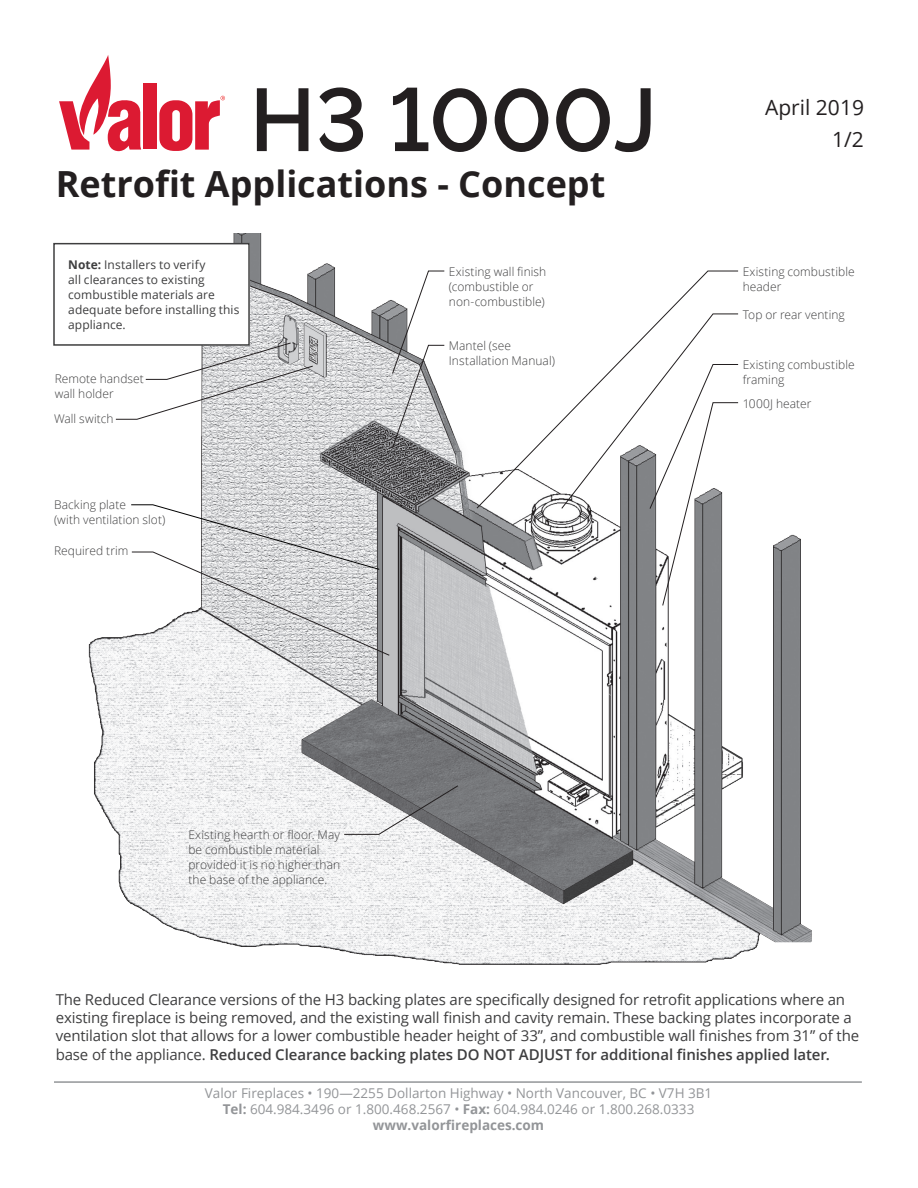
<style>
.page{position:relative;width:918px;height:1188px;background:#fff}
.page>*{position:absolute;margin:0;border:0;box-sizing:border-box;transform-origin:0 0}
.Valor_Line_ID{font:600 88.5px "Raleway";color:#231f20}
.Document_Title{font:700 36px "Open Sans";color:#231f20}
.t1{font:21px "Open Sans";color:#231f20}
.Table_text{font:15px/18px "Open Sans";letter-spacing:-.01em;color:#3e3e3f}
.Table_text-2{font:600 15px "Open Sans";letter-spacing:-.005em;color:#3e3e3f}
.t2{font:13.5px/16.2px "Open Sans";color:#939598;text-align:center}
.CAPTION_light_L_alig{font:300 12px/15px "Open Sans";letter-spacing:.005em;color:#3e3e3f}
.t3{font:12px/15px "Open Sans";letter-spacing:.005em;color:#3e3e3f}
.s1{font-weight:700}
.s2{font-weight:400}
</style>
<div class="page">
<hr style="left:54px;top:1081px;width:808px;height:2px;background:#939598">
<div style="left:143px;top:83px;width:14px;height:66px;background:#dc1a32"></div>
<svg style="left:59px;top:55px;width:82px;height:96px"></svg>
<svg style="left:159px;top:96px;width:66px;height:55px"></svg>
<img style="left:54px;top:233px;width:758px;height:732px">
<svg style="left:476px;top:270px;width:263px;height:239px"></svg>
<svg style="left:343px;top:785px;width:116px;height:50px"></svg>
<svg style="left:130px;top:504px;width:260px;height:152px"></svg>
<div style="left:54px;top:244px;width:195px;height:101px;background:#fff"></div>
<div style="left:53px;top:243px;width:197px;height:103px;border:2px solid #3e3e3f"></div>
<svg style="left:115px;top:342px;width:199px;height:78px"></svg>
<svg style="left:561px;top:313px;width:178px;height:293px"></svg>
<svg style="left:392px;top:270px;width:53px;height:179px"></svg>
<p class="Valor_Line_ID" style="left:250px;top:69px;width:409px">H3 1000J</p>
<p class="Document_Title" style="left:56px;top:158px;width:551px">Retrofit Applications - Concept</p>
<p class="t3" style="left:68px;top:257px;width:173px"><span class="s1">Note:</span> Installers to verify<br>all clearances to existing combustible materials are adequate before installing this appliance.</p>
<p class="CAPTION_light_L_alig" style="left:55px;top:371px;width:91px">Remote handset</p>
<p class="CAPTION_light_L_alig" style="left:55px;top:386px;width:61px">wall holder</p>
<p class="CAPTION_light_L_alig" style="left:54px;top:411px;width:61px">Wall switch</p>
<p class="CAPTION_light_L_alig" style="left:54px;top:497px;width:73px">Backing plate</p>
<p class="CAPTION_light_L_alig" style="left:54px;top:512px;width:113px">(with ventilation slot)</p>
<p class="CAPTION_light_L_alig" style="left:54px;top:542px;width:76px">Required trim</p>
<p class="CAPTION_light_L_alig" style="left:449px;top:264px;width:99px">Existing wall finish (combustible or non-combustible)</p>
<p class="CAPTION_light_L_alig" style="left:449px;top:338px;width:108px">Mantel (see<br>Installation Manual)</p>
<p class="t1" style="left:765px;top:93px;width:100px">April 2019</p>
<p class="t1" style="left:832px;top:125px;width:33px">1/2</p>
<p class="CAPTION_light_L_alig" style="left:743px;top:264px;width:114px">Existing combustible header</p>
<p class="CAPTION_light_L_alig" style="left:743px;top:307px;width:104px">Top or rear venting</p>
<p class="CAPTION_light_L_alig" style="left:743px;top:357px;width:114px">Existing combustible framing</p>
<p class="CAPTION_light_L_alig" style="left:743px;top:395px;width:70px">1000J heater</p>
<p class="CAPTION_light_L_alig" style="left:188px;top:827px;width:153px">Existing hearth or floor. May be combustible material provided it is no higher than the base of the appliance.</p>
<p class="Table_text" style="left:56px;top:990px;width:805px">The Reduced Clearance versions of the H3 backing plates are specifically designed for retrofit applications where an existing fireplace is being removed, and the existing wall finish and cavity remain. These backing plates incorporate a ventilation slot that allows for a lower combustible header height of 33”, and combustible wall finishes from 31” of the</p>
<p class="Table_text-2" style="left:56px;top:1044px;width:776px"><span class="s2">base of the appliance.</span> Reduced Clearance backing plates DO NOT ADJUST for additional finishes applied later.</p>
<p class="t2" style="left:205px;top:1085px;width:509px">Valor Fireplaces • 190—2255 Dollarton Highway • North Vancouver, BC • V7H 3B1<br><span class="s1">Tel:</span> 604.984.3496 or 1.800.468.2567 • <span class="s1">Fax:</span> 604.984.0246 or 1.800.268.0333 <span class="s1">www.valorfireplaces.com</span></p>
</div>
